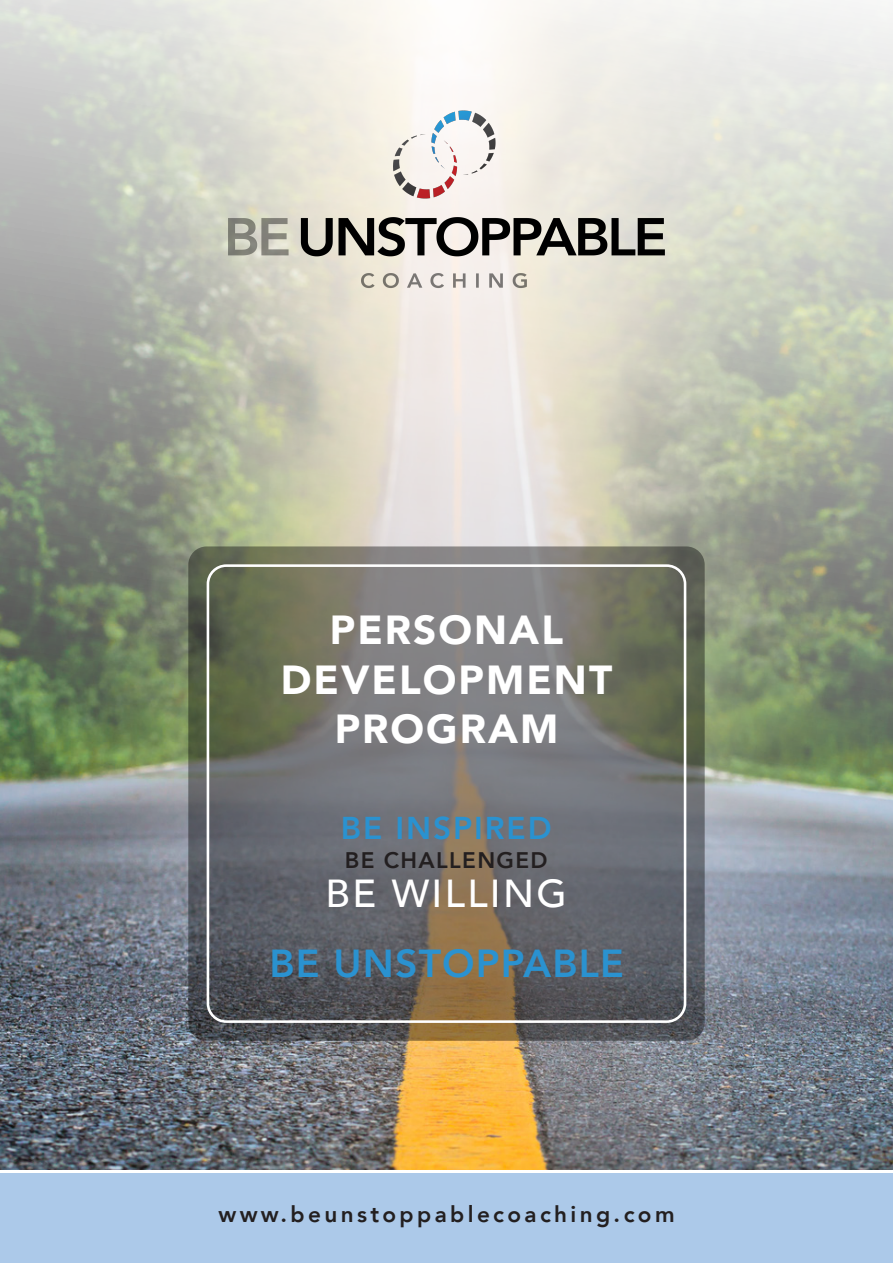
<style>
.page{position:relative;width:893px;height:1263px;background:#fff}
.page>*{position:absolute;margin:0;border:0;box-sizing:border-box;transform-origin:0 0}
.t1{font:900 40.5px "Avenir";letter-spacing:.05em;color:#fff}
.t2{font:800 39px "Avenir";letter-spacing:.03em;color:#2a92d0}
.t3{font:500 39px "Avenir";letter-spacing:.06em;color:#fff}
.t4{font:800 31.5px "Avenir";letter-spacing:.06em;color:#2a92d0}
.t5{font:800 22.5px "Avenir";letter-spacing:.15em;color:#231f20}
.t6{font:800 22.5px "Avenir";letter-spacing:.06em;color:#231f20}
</style>
<div class="page">
<img style="left:0;top:0;width:893px;height:1169px">
<img style="left:229px;top:94px;width:435px;height:195px">
<div style="left:0;top:1174px;width:893px;height:89px;background:#acc9e9"></div>
<svg style="left:188px;top:546px;width:517px;height:495px;background:#6d6d69"></svg>
<div style="left:207px;top:564px;width:479px;height:459px;border:3px solid #fff;border-radius:18px"></div>
<p class="t1" style="left:330px;top:595px;width:235px">PERSONAL</p>
<p class="t1" style="left:281px;top:645px;width:333px">DEVELOPMENT</p>
<p class="t1" style="left:335px;top:694px;width:225px">PROGRAM</p>
<p class="t4" style="left:341px;top:804px;width:212px">BE INSPIRED</p>
<p class="t6" style="left:345px;top:843px;width:204px">BE CHALLENGED</p>
<p class="t3" style="left:325px;top:859px;width:243px">BE WILLING</p>
<p class="t2" style="left:269px;top:933px;width:356px">BE UNSTOPPABLE</p>
<p class="t5" style="left:218px;top:1197px;width:458px">www.beunstoppablecoaching.com</p>
</div>
